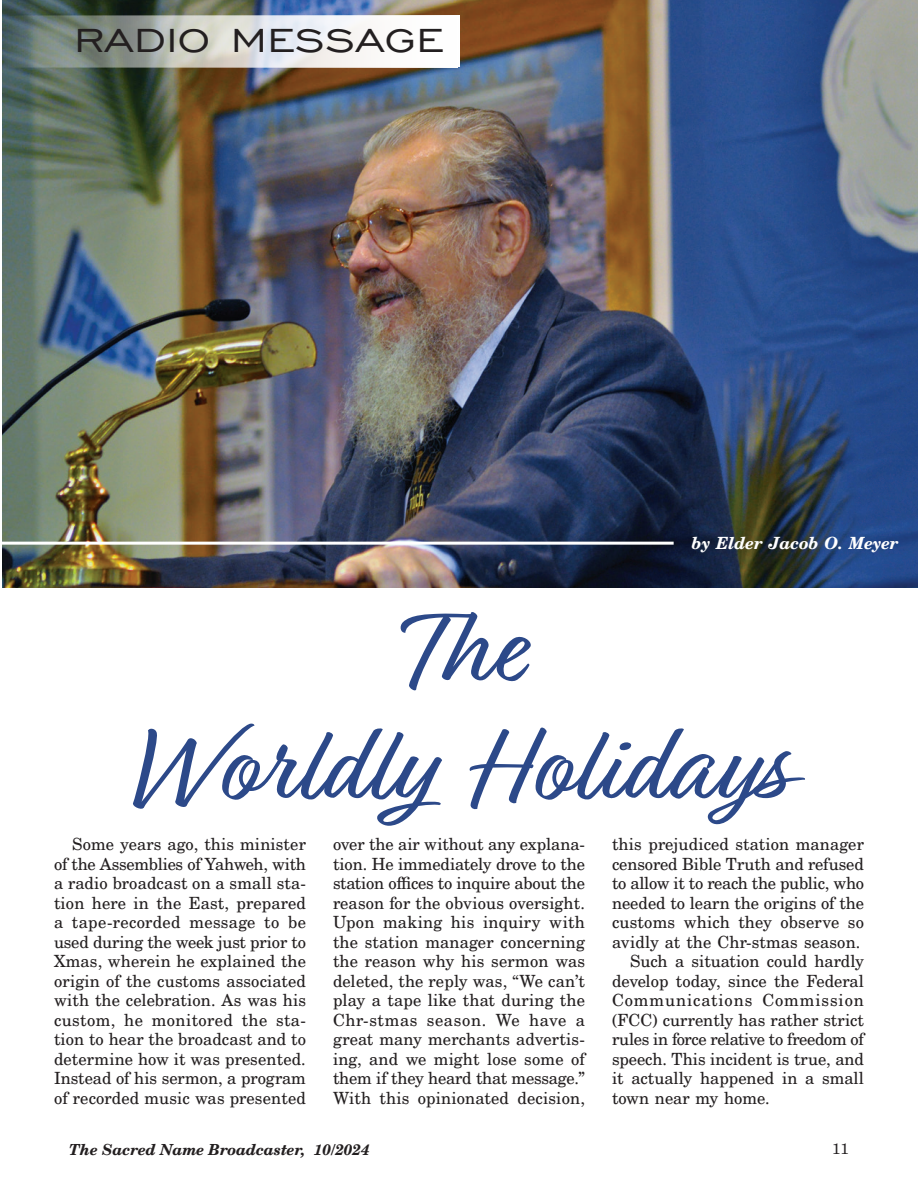
<style>
.page{position:relative;width:918px;height:1188px;background:#fff}
.page>*{position:absolute;margin:0;border:0;box-sizing:border-box;transform-origin:0 0}
.Subheading_script{font:111px "Relation";color:#2c4989}
.Body_text{font:43.5px "Chisel Wide Normal";color:#231f20}
.Body_text-2{font:16.5px/19.5px "C059";color:#231f20;text-align:justify}
.Body_text-3{font:italic 700 16.5px "C059";color:#fff}
.t1{font:italic 700 15px "C059";color:#231f20}
.t2{font:15px "C059";color:#231f20}
</style>
<div class="page">
<img style="left:2px;top:0;width:916px;height:588px">
<svg style="left:2px;top:16px;width:456px;height:52px"></svg>
<svg style="left:4px;top:16px;width:456px;height:51px"></svg>
<hr style="left:1px;top:542px;width:673px;height:3px;background:#fff">
<p class="Body_text" style="left:74px;top:13px;width:371px">RADIO MESSAGE</p>
<p class="Body_text-3" style="left:692px;top:531px;width:208px">by Elder Jacob O. Meyer</p>
<p class="Subheading_script" style="left:397px;top:585px;width:126px">The</p>
<p class="Subheading_script" style="left:131px;top:703px;width:657px">Worldly Holidays</p>
<p class="Body_text-2" style="left:54px;top:834px;width:254px;text-indent:18px">Some years ago, this minister of the Assemblies of Yahweh, with a radio broadcast on a small sta&shy;tion here in the East, prepared a tape-recorded message to be used during the week just prior to Xmas, wherein he explained the origin of the customs associated with the celebration. As was his custom, he monitored the sta&shy;tion to hear the broadcast and to determine how it was presented.<br>Instead of his sermon, a program of recorded music was presented</p>
<p class="Body_text-2" style="left:333px;top:834px;width:254px">over the air without any explana&shy;tion. He immediately drove to the station offices to inquire about the reason for the obvious oversight.<br>Upon making his inquiry with the station manager concerning the reason why his sermon was deleted, the reply was, “We can’t play a tape like that during the Chr-stmas season. We have a great many merchants advertis&shy;ing, and we might lose some of them if they heard that message.” With this opinionated decision,</p>
<p class="Body_text-2" style="left:612px;top:834px;width:254px">this prejudiced station manager censored Bible Truth and refused to allow it to reach the public, who needed to learn the origins of the customs which they observe so avidly at the Chr-stmas season.</p>
<p class="Body_text-2" style="left:612px;top:951px;width:254px;text-indent:18px">Such a situation could hardly develop today, since the Federal Communications Commission (FCC) currently has rather strict rules in force relative to freedom of speech. This incident is true, and it actually happened in a small town near my home.</p>
<p class="t1" style="left:69px;top:1138px;width:302px">The Sacred Name Broadcaster, 10/2024</p>
<p class="t2" style="left:832px;top:1137px;width:18px">11</p>
</div>
